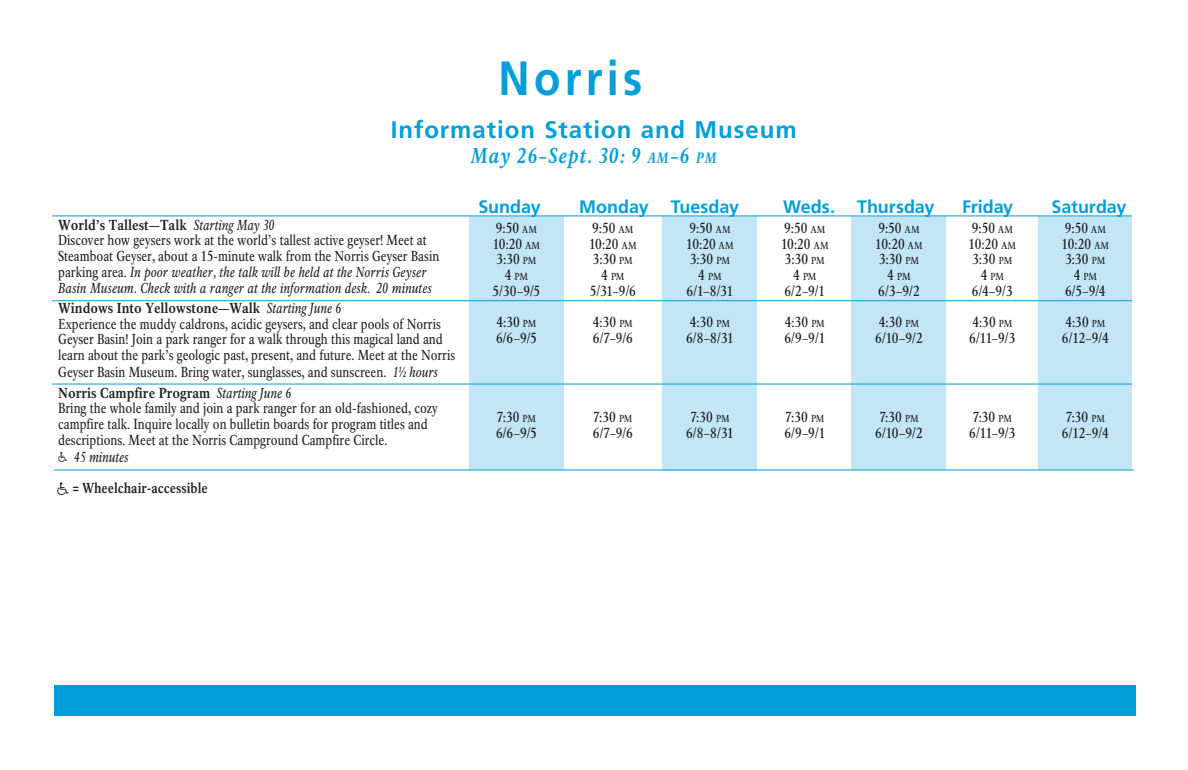
<style>
.page{position:relative;width:1188px;height:770px;background:#fff}
.page>*{position:absolute;margin:0;border:0;box-sizing:border-box;transform-origin:0 0}
.t1{font:700 48px "Frutiger LT Std";letter-spacing:.1em;color:#009fda;scale:.9 1}
.t2{font:700 24px "Frutiger LT Std";letter-spacing:.04em;color:#009fda}
.t3{font:italic 700 21px "NPS Rawlinson OT Cond";letter-spacing:.04em;color:#009fda}
.t4{font:700 18px "Frutiger LT Std";letter-spacing:-.005em;color:#009fda}
.t5{font:14.25px/15.8px "NPS Rawlinson OT Cond";color:#231f20;scale:.95 1}
.t6{font:14.25px/15.8px "NPS Rawlinson OT Cond";color:#231f20}
.t7{font:700 14.25px "NPS Rawlinson OT Cond";color:#231f20;scale:.95 1}
.t8{font:italic 14.25px "NPS Rawlinson OT Cond";letter-spacing:-.01em;color:#231f20;scale:.95 1}
.t9{font:10.05px "NPS Rawlinson OT Cond";letter-spacing:-.02em;color:#231f20}
.s1{font-style:inherit}
.s2{font-size:14.7px}
.s3{font-weight:700}
.s4{font-style:italic}
.s5{font-family:"Carta";font-style:normal}
.s6{font-family:"Carta";font-weight:400;font-size:18px}
.s7{font-size:10.05px}
.s8{font-size:14.25px}
</style>
<div class="page">
<div style="left:852px;top:216px;width:94px;height:253px;background:#c3e6f6"></div>
<div style="left:1039px;top:216px;width:93px;height:253px;background:#c3e6f6"></div>
<div style="left:469px;top:216px;width:95px;height:253px;background:#c3e6f6"></div>
<div style="left:663px;top:216px;width:94px;height:254px;background:#c3e6f6"></div>
<hr style="left:52px;top:300px;width:1080px;height:1px;background:#009fda">
<hr style="left:52px;top:215px;width:1080px;height:1px;background:#009fda">
<hr style="left:52px;top:383px;width:1080px;height:1px;background:#009fda">
<hr style="left:54px;top:469px;width:1080px;height:1px;background:#009fda">
<div style="left:54px;top:686px;width:1082px;height:30px;background:#009fda"></div>
<h1 class="t1" style="left:498px;top:50px;width:161px">Norris</h1>
<h2 class="t2" style="left:391px;top:116px;width:407px">Information Station and Museum</h2>
<h3 class="t3" style="left:471px;top:144px;width:247px">May 26–Sept. <span class="s1">30:</span> 9 <span class="s2">AM</span>–6 <span class="s2">PM</span></h3>
<p class="t5" style="left:58px;top:217px;width:403px"><span class="s3">World’s Tallest—Talk</span> <span class="s4">Starting May 30<br></span>Discover how geysers work at the world’s tallest active geyser! Meet at Steamboat Geyser, about a 15-minute walk from the Norris Geyser Basin parking area. <span class="s4">In poor weather, the talk will be held at the Norris Geyser Basin Museum. Check with a ranger at the information desk. 20 minutes</span></p>
<p class="t5" style="left:58px;top:300px;width:419px"><span class="s3">Windows Into Yellowstone—Walk</span> <span class="s4">Starting June 6<br></span>Experience the muddy caldrons, acidic geysers, and clear pools of Norris Geyser Basin! Join a park ranger for a walk through this magical land and learn about the park’s geologic past, present, and future. Meet at the Norris</p>
<p class="t5" style="left:58px;top:362px;width:401px;line-height:20.4px">Geyser Basin Museum. Bring water, sunglasses, and sunscreen. <span class="s4">1½ hours<br></span><span class="s3">Norris Campfire Program</span> <span class="s4">Starting June 6</span></p>
<p class="t5" style="left:58px;top:400px;width:401px">Bring the whole family and join a park ranger for an old-fashioned, cozy campfire talk. Inquire locally on bulletin boards for program titles and descriptions. Meet at the Norris Campground Campfire Circle.</p>
<p class="t8" style="left:58px;top:449px;width:76px"><span class="s5">X</span> 45 minutes</p>
<p class="t7" style="left:57px;top:479px;width:160px"><span class="s6">X</span> = Wheelchair-accessible</p>
<p class="t4" style="left:478px;top:196px;width:64px">Sunday</p>
<p class="t4" style="left:579px;top:196px;width:161px">Monday Tuesday</p>
<p class="t4" style="left:783px;top:196px;width:153px">Weds. Thursday</p>
<p class="t4" style="left:962px;top:196px;width:53px">Friday</p>
<p class="t4" style="left:1051px;top:196px;width:77px">Saturday</p>
<p class="t6" style="left:493px;top:220px;width:49px">9:50 <span class="s7">AM<br></span>10:20 <span class="s7">AM<br></span>3:30 <span class="s7">PM</span></p>
<p class="t9" style="left:505px;top:270px;width:25px"><span class="s8">4</span> PM</p>
<p class="t6" style="left:493px;top:283px;width:49px">5/30–9/5</p>
<p class="t6" style="left:496px;top:315px;width:42px">4:30 <span class="s7">PM<br></span>6/6–9/5</p>
<p class="t6" style="left:496px;top:409px;width:42px">7:30 <span class="s7">PM<br></span>6/6–9/5</p>
<p class="t6" style="left:589px;top:220px;width:49px">9:50 <span class="s7">AM<br></span>10:20 <span class="s7">AM<br></span>3:30 <span class="s7">PM</span></p>
<p class="t9" style="left:601px;top:270px;width:25px"><span class="s8">4</span> PM</p>
<p class="t6" style="left:590px;top:283px;width:48px">5/31–9/6</p>
<p class="t6" style="left:593px;top:315px;width:42px">4:30 <span class="s7">PM<br></span>6/7–9/6</p>
<p class="t6" style="left:593px;top:409px;width:42px">7:30 <span class="s7">PM<br></span>6/7–9/6</p>
<p class="t6" style="left:686px;top:220px;width:49px">9:50 <span class="s7">AM<br></span>10:20 <span class="s7">AM<br></span>3:30 <span class="s7">PM</span></p>
<p class="t9" style="left:698px;top:270px;width:25px"><span class="s8">4</span> PM</p>
<p class="t6" style="left:686px;top:283px;width:48px">6/1–8/31</p>
<p class="t6" style="left:686px;top:315px;width:49px">4:30 <span class="s7">PM<br></span>6/8–8/31</p>
<p class="t6" style="left:686px;top:409px;width:49px;text-align:center">7:30 <span class="s7">PM<br></span>6/8–8/31</p>
<p class="t6" style="left:781px;top:220px;width:49px">9:50 <span class="s7">AM<br></span>10:20 <span class="s7">AM<br></span>3:30 <span class="s7">PM</span></p>
<p class="t9" style="left:793px;top:270px;width:25px"><span class="s8">4</span> PM</p>
<p class="t6" style="left:784px;top:283px;width:42px">6/2–9/1</p>
<p class="t6" style="left:784px;top:315px;width:43px">4:30 <span class="s7">PM<br></span>6/9–9/1</p>
<p class="t6" style="left:784px;top:409px;width:43px">7:30 <span class="s7">PM<br></span>6/9–9/1</p>
<p class="t6" style="left:875px;top:220px;width:49px">9:50 <span class="s7">AM<br></span>10:20 <span class="s7">AM<br></span>3:30 <span class="s7">PM</span></p>
<p class="t9" style="left:887px;top:270px;width:25px"><span class="s8">4</span> PM</p>
<p class="t6" style="left:878px;top:283px;width:43px">6/3–9/2</p>
<p class="t6" style="left:875px;top:315px;width:49px">4:30 <span class="s7">PM<br></span>6/10–9/2</p>
<p class="t6" style="left:875px;top:409px;width:49px">7:30 <span class="s7">PM<br></span>6/10–9/2</p>
<p class="t6" style="left:969px;top:220px;width:49px">9:50 <span class="s7">AM<br></span>10:20 <span class="s7">AM<br></span>3:30 <span class="s7">PM</span></p>
<p class="t9" style="left:981px;top:270px;width:25px"><span class="s8">4</span> PM</p>
<p class="t6" style="left:972px;top:283px;width:43px">6/4–9/3</p>
<p class="t6" style="left:969px;top:315px;width:48px">4:30 <span class="s7">PM<br></span>6/11–9/3</p>
<p class="t6" style="left:969px;top:409px;width:48px">7:30 <span class="s7">PM<br></span>6/11–9/3</p>
<p class="t6" style="left:1062px;top:220px;width:49px">9:50 <span class="s7">AM<br></span>10:20 <span class="s7">AM<br></span>3:30 <span class="s7">PM</span></p>
<p class="t9" style="left:1074px;top:270px;width:25px"><span class="s8">4</span> PM</p>
<p class="t6" style="left:1065px;top:283px;width:42px">6/5–9/4</p>
<p class="t6" style="left:1062px;top:315px;width:48px">4:30 <span class="s7">PM<br></span>6/12–9/4</p>
<p class="t6" style="left:1062px;top:409px;width:48px">7:30 <span class="s7">PM<br></span>6/12–9/4</p>
</div>
